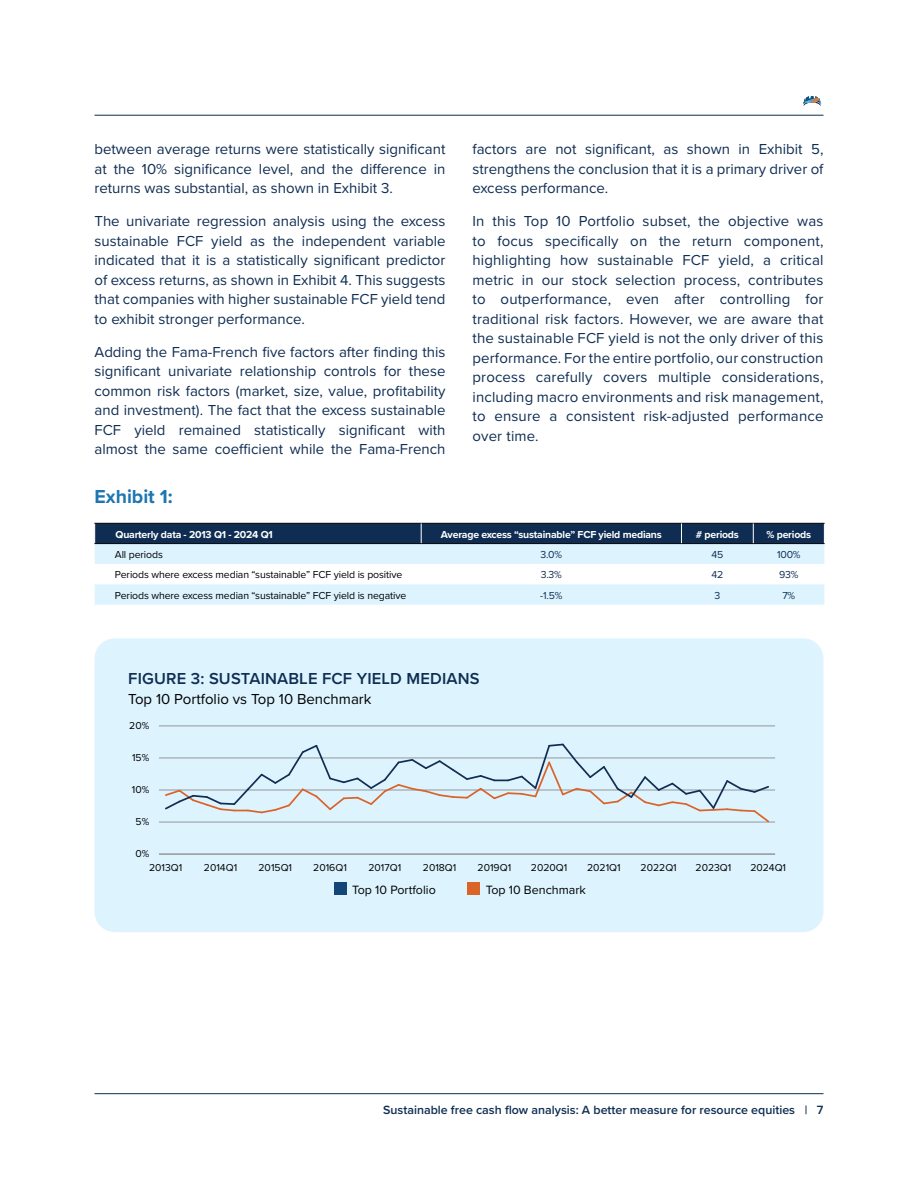
<style>
.page{position:relative;width:918px;height:1188px;background:#fff}
.page>*{position:absolute;margin:0;border:0;box-sizing:border-box;transform-origin:0 0}
.t1{font:700 19.5px "Proxima Nova";color:#1d75b1}
.Body{font:600 16.5px "Proxima Nova";letter-spacing:.01em;color:#0f2d52}
.Body-2{font:15px/19.5px "Proxima Nova";color:#0f2d52;text-align:justify}
.Chart_intro{font:15px "Proxima Nova";color:#000}
.t2{font:600 12.45px "Proxima Nova";color:#0f2d52}
.t3{font:12.45px "Proxima Nova";color:#000}
.table_reverse{font:10.5px "Proxima Nova";letter-spacing:-.01em;color:#000}
.Table_not_reverse{font:700 10.5px "Proxima Nova";letter-spacing:-.02em;color:#fff}
.Table_not_reverse-2{font:10.5px "Proxima Nova";letter-spacing:-.02em;color:#0f2d52}
.t4{font:10.35px "Proxima Nova";color:#000}
</style>
<div class="page">
<svg style="left:803px;top:96px;width:18px;height:9px"></svg>
<hr style="left:94px;top:1093px;width:730px;height:1px;background:#0f2d52">
<hr style="left:94px;top:115px;width:730px;height:1px;background:#0f2d52">
<div style="left:94px;top:638px;width:730px;height:294px;background:#ddf4ff;border-radius:20px"></div>
<svg style="left:95px;top:544px;width:729px;height:61px;fill:#ddf4ff"></svg>
<div style="left:94px;top:523px;width:731px;height:20px;background:#0f2d52"></div>
<hr style="left:94px;top:543px;width:327px;height:1px;background:#000">
<hr style="left:421px;top:543px;width:260px;height:1px;background:#000">
<hr style="left:681px;top:543px;width:72px;height:1px;background:#000">
<hr style="left:753px;top:543px;width:72px;height:1px;background:#000">
<div style="left:468px;top:883px;width:12px;height:12px;background:#da6427"></div>
<div style="left:334px;top:883px;width:12px;height:12px;background:#144577"></div>
<hr style="left:159px;top:854px;width:616px;height:1px;background:#939598">
<hr style="left:159px;top:822px;width:616px;height:1px;background:#939598">
<hr style="left:159px;top:790px;width:616px;height:1px;background:#939598">
<hr style="left:159px;top:758px;width:616px;height:1px;background:#939598">
<hr style="left:159px;top:726px;width:616px;height:1px;background:#939598">
<svg style="left:163px;top:743px;width:608px;height:80px"></svg>
<p class="Body-2" style="left:94px;top:139px;width:353px">between average returns were statistically significant at the 10% significance level, and the difference in returns was substantial, as shown in Exhibit 3.</p>
<p class="Body-2" style="left:94px;top:211px;width:353px">The univariate regression analysis using the excess sustainable FCF yield as the independent variable indicated that it is a statistically significant predictor of excess returns, as shown in Exhibit 4. This suggests that companies with higher sustainable FCF yield tend to exhibit stronger performance.</p>
<p class="Body-2" style="left:94px;top:342px;width:353px">Adding the Fama-French five factors after finding this significant univariate relationship controls for these common risk factors (market, size, value, profitability and investment). The fact that the excess sustainable FCF yield remained statistically significant with almost the same coefficient while the Fama-French</p>
<p class="Body-2" style="left:472px;top:139px;width:353px">factors are not significant, as shown in Exhibit 5, strengthens the conclusion that it is a primary driver of excess performance.</p>
<p class="Body-2" style="left:472px;top:211px;width:353px">In this Top 10 Portfolio subset, the objective was to focus specifically on the return component, highlighting how sustainable FCF yield, a critical metric in our stock selection process, contributes to outperformance, even after controlling for traditional risk factors. However, we are aware that the sustainable FCF yield is not the only driver of this performance. For the entire portfolio, our construction process carefully covers multiple considerations, including macro environments and risk management, to ensure a consistent risk-adjusted performance over time.</p>
<h3 class="t1" style="left:94px;top:482px;width:80px">Exhibit 1:</h3>
<p class="Table_not_reverse" style="left:116px;top:526px;width:159px">Quarterly data - 2013 Q1 - 2024 Q1</p>
<p class="Table_not_reverse" style="left:441px;top:526px;width:223px">Average excess “sustainable” FCF yield medians</p>
<p class="Table_not_reverse" style="left:696px;top:526px;width:45px"># periods</p>
<p class="Table_not_reverse" style="left:767px;top:526px;width:46px">% periods</p>
<p class="table_reverse" style="left:115px;top:547px;width:49px">All periods</p>
<p class="Table_not_reverse-2" style="left:540px;top:547px;width:23px">3.0%</p>
<p class="Table_not_reverse-2" style="left:711px;top:547px;width:13px">45</p>
<p class="Table_not_reverse-2" style="left:777px;top:547px;width:25px">100%</p>
<p class="table_reverse" style="left:115px;top:567px;width:289px">Periods where excess median “sustainable” FCF yield is positive</p>
<p class="Table_not_reverse-2" style="left:541px;top:567px;width:23px">3.3%</p>
<p class="Table_not_reverse-2" style="left:711px;top:567px;width:13px">42</p>
<p class="Table_not_reverse-2" style="left:779px;top:567px;width:21px">93%</p>
<p class="table_reverse" style="left:115px;top:587px;width:293px">Periods where excess median “sustainable” FCF yield is negative</p>
<p class="Table_not_reverse-2" style="left:540px;top:587px;width:24px">-1.5%</p>
<p class="Table_not_reverse-2" style="left:714px;top:587px;width:7px">3</p>
<p class="Table_not_reverse-2" style="left:782px;top:587px;width:14px">7%</p>
<p class="Body" style="left:128px;top:666px;width:353px">FIGURE 3: SUSTAINABLE FCF YIELD MEDIANS</p>
<p class="Chart_intro" style="left:128px;top:687px;width:245px">Top 10 Portfolio vs Top 10 Benchmark</p>
<p class="t4" style="left:129px;top:718px;width:22px">20%</p>
<p class="t4" style="left:132px;top:750px;width:19px">15%</p>
<p class="t4" style="left:132px;top:782px;width:19px">10%</p>
<p class="t4" style="left:136px;top:814px;width:15px">5%</p>
<p class="t4" style="left:135px;top:846px;width:15px">0%</p>
<p class="t4" style="left:149px;top:859px;width:35px">2013Q1</p>
<p class="t4" style="left:204px;top:859px;width:35px">2014Q1</p>
<p class="t4" style="left:259px;top:859px;width:35px">2015Q1</p>
<p class="t4" style="left:313px;top:859px;width:35px">2016Q1</p>
<p class="t4" style="left:368px;top:859px;width:34px">2017Q1</p>
<p class="t4" style="left:423px;top:859px;width:35px">2018Q1</p>
<p class="t4" style="left:478px;top:859px;width:35px">2019Q1</p>
<p class="t4" style="left:531px;top:859px;width:38px">2020Q1</p>
<p class="t4" style="left:587px;top:859px;width:35px">2021Q1</p>
<p class="t4" style="left:641px;top:859px;width:38px">2022Q1</p>
<p class="t4" style="left:696px;top:859px;width:37px">2023Q1</p>
<p class="t4" style="left:750px;top:859px;width:37px">2024Q1</p>
<p class="t3" style="left:352px;top:880px;width:85px">Top 10 Portfolio</p>
<p class="t3" style="left:486px;top:880px;width:102px">Top 10 Benchmark</p>
<p class="t2" style="left:383px;top:1101px;width:442px">Sustainable free cash flow analysis: A better measure for resource equities | 7</p>
</div>
